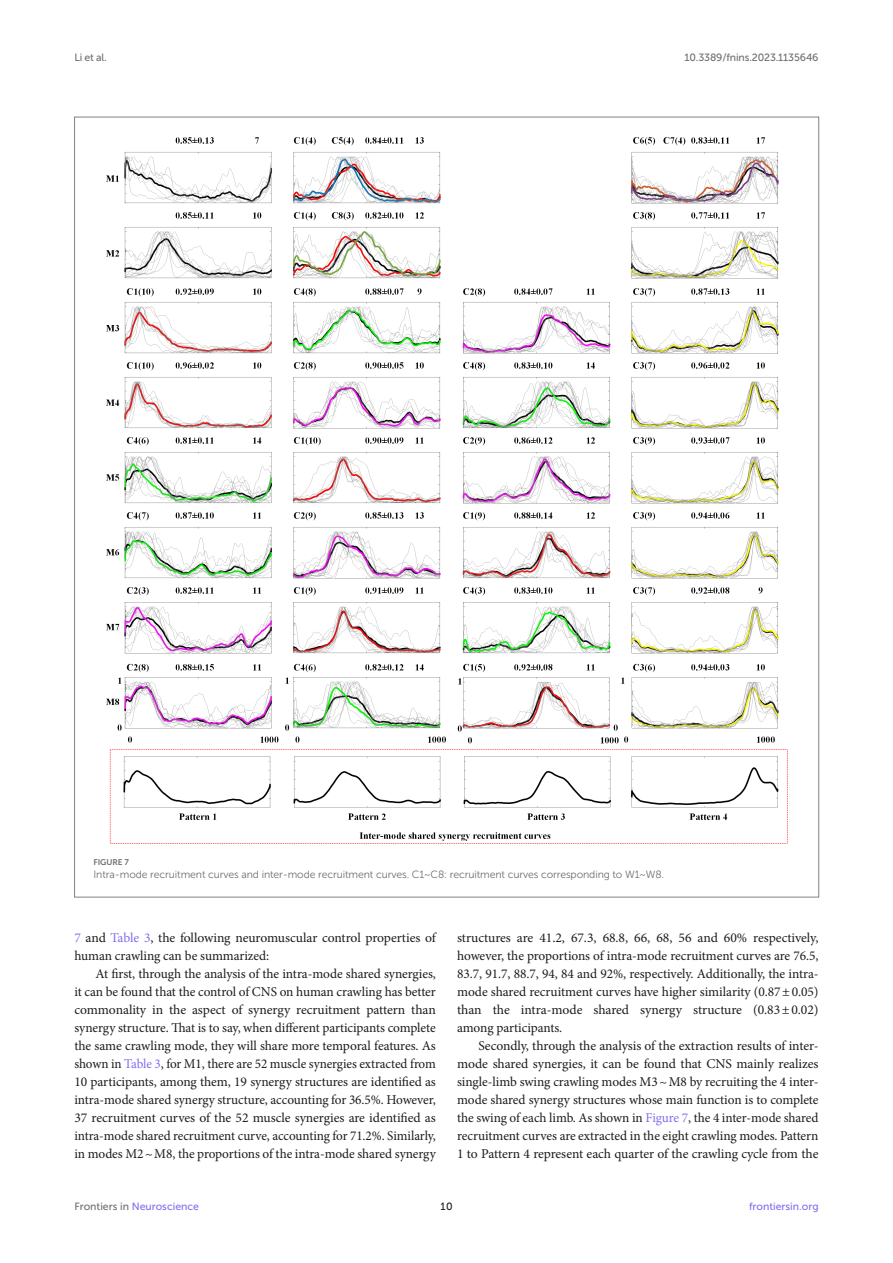
<style>
.page{position:relative;width:893px;height:1263px;background:#fff}
.page>*{position:absolute;margin:0;border:0;box-sizing:border-box;transform-origin:0 0}
.TEXT{font:13.5px/18px "Minion Pro";letter-spacing:-.005em;color:#1b1c1b;text-align:justify}
.TEXT_FLUSH{font:13.5px/18px "Minion Pro";letter-spacing:-.005em;color:#1b1c1b}
.FIG_LEG{font:10.5px "Museo Sans 300";letter-spacing:-.01em;color:#706f70}
.t1{font:10.5px "Museo Sans 500";color:#856df0}
.t2{font:10.5px "Museo Sans 500";letter-spacing:-.015em;color:#706f70}
.t3{font:10.5px "Museo Sans 500";color:#1b1c1b}
.FIG_HD{font:8.25px "Museo Sans 700";letter-spacing:-.01em;color:#706f70}
.s1{color:#856df0}
.s2{color:#706f70}
</style>
<div class="page">
<img style="left:106px;top:137px;width:682px;height:707px">
<p class="t2" style="left:74px;top:51px;width:34px">Li et al.</p>
<p class="t2" style="left:685px;top:51px;width:135px">10.3389/fnins.2023.1135646</p>
<p class="FIG_HD" style="left:94px;top:857px;width:37px">FIGURE 7</p>
<p class="FIG_LEG" style="left:94px;top:869px;width:572px">Intra-mode recruitment curves and inter-mode recruitment curves. C1 ~ C8: recruitment curves corresponding to W1 ~ W8.</p>
<p class="TEXT_FLUSH" style="left:74px;top:929px;width:363px"><span class="s1">7</span> and <span class="s1">Table 3</span>, the following neuromuscular control properties of human crawling can be summarized:</p>
<p class="TEXT" style="left:74px;top:965px;width:363px;text-indent:21px">At first, through the analysis of the intra-mode shared synergies, it can be found that the control of CNS on human crawling has better commonality in the aspect of synergy recruitment pattern than synergy structure. That is to say, when different participants complete the same crawling mode, they will share more temporal features. As shown in <span class="s1">Table 3</span>, for M1, there are 52 muscle synergies extracted from 10 participants, among them, 19 synergy structures are identified as intra-mode shared synergy structure, accounting for 36.5%. However, 37 recruitment curves of the 52 muscle synergies are identified as intra-mode shared recruitment curve, accounting for 71.2%. Similarly, in modes M2~M8, the proportions of the intra-mode shared synergy</p>
<p class="TEXT" style="left:457px;top:929px;width:363px">structures are 41.2, 67.3, 68.8, 66, 68, 56 and 60% respectively, however, the proportions of intra-mode recruitment curves are 76.5, 83.7, 91.7, 88.7, 94, 84 and 92%, respectively. Additionally, the intra&shy;mode shared recruitment curves have higher similarity (0.87±0.05) than the intra-mode shared synergy structure (0.83±0.02) among participants.</p>
<p class="TEXT" style="left:457px;top:1037px;width:363px;text-indent:21px">Secondly, through the analysis of the extraction results of inter&shy;mode shared synergies, it can be found that CNS mainly realizes single-limb swing crawling modes M3~M8 by recruiting the 4 inter&shy;mode shared synergy structures whose main function is to complete the swing of each limb. As shown in <span class="s1">Figure 7</span>, the 4 inter-mode shared recruitment curves are extracted in the eight crawling modes. Pattern 1 to Pattern 4 represent each quarter of the crawling cycle from the</p>
<p class="t1" style="left:74px;top:1200px;width:126px"><span class="s2">Frontiers in</span> Neuroscience</p>
<p class="t3" style="left:440px;top:1200px;width:14px">10</p>
<p class="t1" style="left:749px;top:1200px;width:71px">frontiersin.org</p>
</div>
